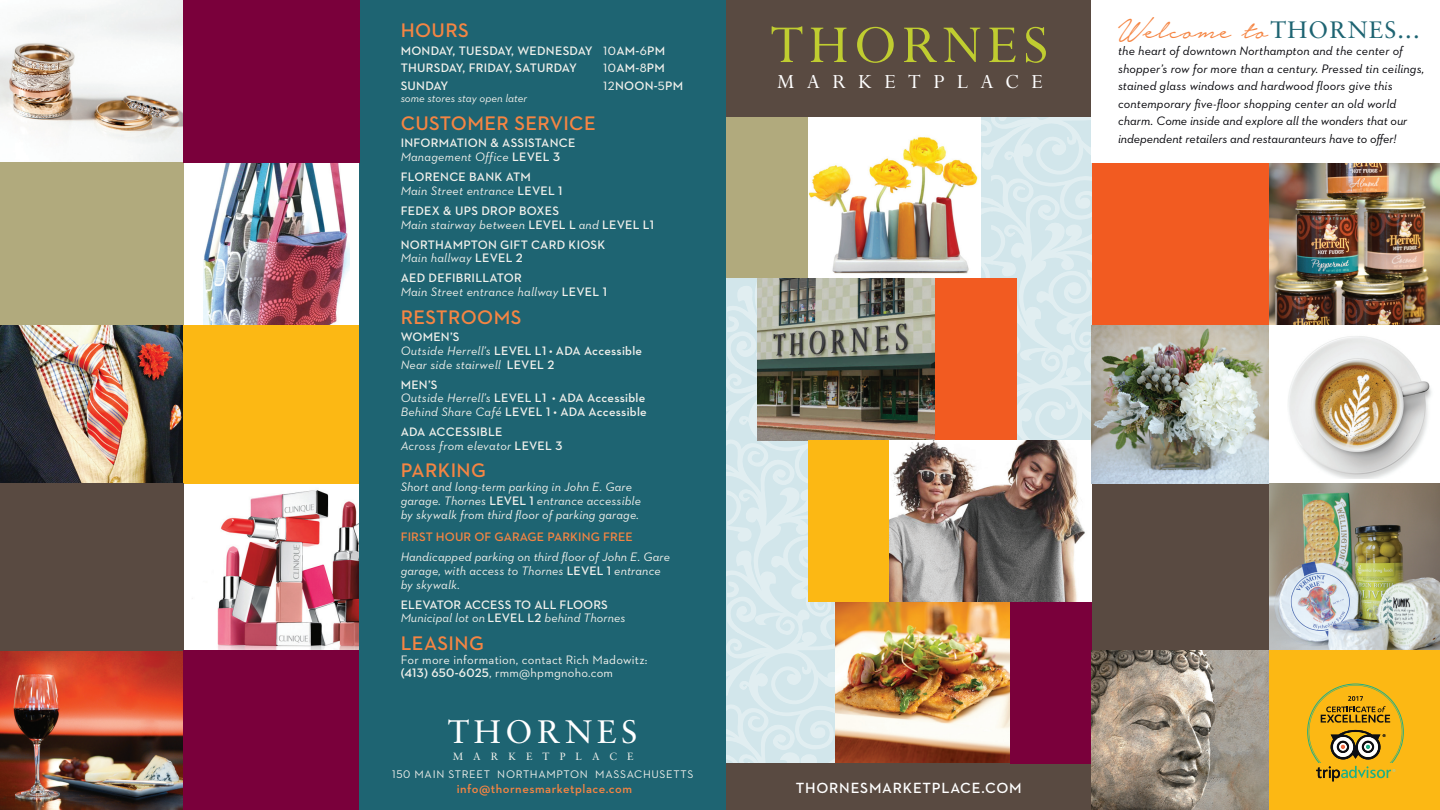
<style>
.page{position:relative;width:1440px;height:810px;background:#fff}
.page>*{position:absolute;margin:0;border:0;box-sizing:border-box;transform-origin:0 0}
.t1{font:60px "Perpetua";letter-spacing:.08em;color:#c0cd30}
.t2{font:32.5px "Sabon";letter-spacing:.14em;color:#fff}
.t3{font:23.75px "Sabon";letter-spacing:.05em;color:#1e6472}
.t4{font:22.5px "Perpetua";letter-spacing:.55em;color:#fff}
.t5{font:600 20px "Neutraface 2 Text";letter-spacing:.02em;color:#f58543}
.t6{font:600 15px "Neutraface 2 Text";letter-spacing:.05em;color:#fff}
.t7{font:italic 12.5px "Neutraface 2 Text";letter-spacing:.01em;color:#f2f1ec}
.t8{font:600 12.5px "Neutraface 2 Text";letter-spacing:.02em;color:#f2f1ec}
.t9{font:italic 12.5px/17.5px "Neutraface 2 Text";letter-spacing:.01em;color:#000006}
.t10{font:12.5px "Neutraface 2 Text";letter-spacing:.02em;color:#f2f1ec}
.t11{font:600 12.5px "Neutraface 2 Text";letter-spacing:.02em;color:#f58543}
.t12{font:600 12.5px "Neutraface 2 Text";letter-spacing:.04em;color:#f58543}
.t13{font:11.25px "Neutraface 2 Text";letter-spacing:.06em;color:#f2f1ec}
.t14{font:italic 11.25px "Neutraface 2 Text";color:#f2f1ec}
.t15{font:10.5px "Sabon";letter-spacing:.955em;color:#f2f1ec}
.s1{font-family:"Neutraface 2 Display";font-weight:500;font-size:16.25px}
.s2{font-weight:600;font-style:normal}
.s3{font-weight:400;font-style:italic}
.s4{font-weight:600}
.s5{font-family:"Notera Personal Use Only";font-size:37.5px;color:#f58543}
</style>
<div class="page">
<img style="left:0;top:325px;width:183px;height:158px">
<img style="left:204px;top:162px;width:145px;height:163px">
<img style="left:183px;top:483px;width:177px;height:168px">
<img style="left:0;top:651px;width:183px;height:159px">
<img style="left:0;top:0;width:183px;height:162px">
<div style="left:0;top:162px;width:183px;height:163px;background:#b1aa7d"></div>
<div style="left:183px;top:325px;width:177px;height:158px;background:#fcb814"></div>
<div style="left:0;top:483px;width:183px;height:168px;background:#594a41"></div>
<div style="left:183px;top:651px;width:178px;height:159px;background:#7a003b"></div>
<div style="left:360px;top:0;width:366px;height:810px;background:#1e6472"></div>
<div style="left:183px;top:0;width:177px;height:162px;background:#7a003b"></div>
<img style="left:726px;top:0;width:714px;height:810px">
<p class="t5" style="left:401px;top:18px;width:70px">HOURS</p>
<p class="t8" style="left:401px;top:43px;width:266px">MONDAY, TUESDAY, WEDNESDAY <span class="s1">10</span>AM-<span class="s1">6</span>PM</p>
<p class="t8" style="left:401px;top:60px;width:178px">THURSDAY, FRIDAY, SATURDAY</p>
<p class="t8" style="left:603px;top:60px;width:63px"><span class="s1">10</span>AM-<span class="s1">8</span>PM</p>
<p class="t8" style="left:401px;top:78px;width:49px">SUNDAY</p>
<p class="t8" style="left:603px;top:78px;width:82px"><span class="s1">12</span>NOON-<span class="s1">5</span>PM</p>
<p class="t14" style="left:401px;top:92px;width:128px">some stores stay open later</p>
<p class="t5" style="left:401px;top:111px;width:197px">CUSTOMER SERVICE</p>
<p class="t8" style="left:401px;top:135px;width:176px">INFORMATION &amp; ASSISTANCE</p>
<p class="t7" style="left:401px;top:149px;width:161px">Management Office <span class="s2">LEVEL 3</span></p>
<p class="t8" style="left:401px;top:169px;width:132px">FLORENCE BANK ATM</p>
<p class="t7" style="left:401px;top:183px;width:163px">Main Street entrance <span class="s2">LEVEL 1</span></p>
<p class="t8" style="left:401px;top:203px;width:160px">FEDEX &amp; UPS DROP BOXES</p>
<p class="t7" style="left:401px;top:217px;width:255px">Main stairway between <span class="s2">LEVEL L</span> and <span class="s2">LEVEL L1</span></p>
<p class="t8" style="left:401px;top:237px;width:206px">NORTHAMPTON GIFT CARD KIOSK</p>
<p class="t7" style="left:401px;top:250px;width:124px">Main hallway <span class="s2">LEVEL 2</span></p>
<p class="t8" style="left:401px;top:270px;width:123px">AED DEFIBRILLATOR</p>
<p class="t7" style="left:401px;top:284px;width:208px">Main Street entrance hallway <span class="s2">LEVEL 1</span></p>
<p class="t5" style="left:401px;top:304px;width:122px">RESTROOMS</p>
<p class="t8" style="left:401px;top:329px;width:60px">WOMEN’S</p>
<p class="t8" style="left:401px;top:343px;width:243px"><span class="s3">Outside Herrell’s</span> LEVEL L1 • ADA Accessible</p>
<p class="t7" style="left:401px;top:357px;width:155px">Near side stairwell <span class="s2">LEVEL 2</span></p>
<p class="t8" style="left:401px;top:377px;width:38px">MEN’S</p>
<p class="t8" style="left:401px;top:390px;width:246px"><span class="s3">Outside Herrell’s</span> LEVEL L1 • ADA Accessible</p>
<p class="t8" style="left:401px;top:404px;width:248px"><span class="s3">Behind Share Café</span> LEVEL 1 • ADA Accessible</p>
<p class="t8" style="left:401px;top:424px;width:103px">ADA ACCESSIBLE</p>
<p class="t7" style="left:401px;top:438px;width:163px">Across from elevator <span class="s2">LEVEL 3</span></p>
<p class="t5" style="left:401px;top:458px;width:87px">PARKING</p>
<p class="t7" style="left:401px;top:479px;width:233px">Short and long-term parking in John E. Gare</p>
<p class="t7" style="left:401px;top:493px;width:242px">garage. Thornes <span class="s2">LEVEL 1</span> entrance accessible</p>
<p class="t7" style="left:401px;top:507px;width:240px">by skywalk from third floor of parking garage.</p>
<p class="t11" style="left:401px;top:529px;width:234px">FIRST HOUR OF GARAGE PARKING FREE</p>
<p class="t7" style="left:401px;top:549px;width:271px">Handicapped parking on third floor of John E. Gare</p>
<p class="t7" style="left:401px;top:563px;width:262px">garage, with access to Thornes <span class="s2">LEVEL 1</span> entrance</p>
<p class="t7" style="left:401px;top:577px;width:61px">by skywalk.</p>
<p class="t8" style="left:401px;top:597px;width:209px">ELEVATOR ACCESS TO ALL FLOORS</p>
<p class="t7" style="left:401px;top:610px;width:226px">Municipal lot on <span class="s2">LEVEL L2</span> behind Thornes</p>
<p class="t5" style="left:401px;top:631px;width:85px">LEASING</p>
<p class="t10" style="left:401px;top:652px;width:248px">For more information, contact Rich Madowitz:</p>
<p class="t10" style="left:401px;top:665px;width:214px"><span class="s4">(413) 650-6025</span>, rmm@hpmgnoho.com</p>
<p class="t2" style="left:448px;top:712px;width:191px">THORNES</p>
<p class="t15" style="left:453px;top:750px;width:182px">MARKETPLACE</p>
<p class="t13" style="left:392px;top:767px;width:303px">150 MAIN STREET NORTHAMPTON MASSACHUSETTS</p>
<p class="t12" style="left:457px;top:781px;width:177px">info@thornesmarketplace.com</p>
<p class="t1" style="left:770px;top:14px;width:279px">THORNES</p>
<p class="t4" style="left:777px;top:70px;width:267px">MARKETPLACE</p>
<p class="t3" style="left:1118px;top:15px;width:303px"><span class="s5">Welcome to</span>THORNES...</p>
<p class="t9" style="left:1118px;top:42px;width:308px">the heart of downtown Northampton and the center of shopper’s row for more than a century. Pressed tin ceilings, stained glass windows and hardwood floors give this</p>
<p class="t9" style="left:1118px;top:95px;width:291px">contemporary five-floor shopping center an old world charm. Come inside and explore all the wonders that our independent retailers and restauranteurs have to offer!</p>
<p class="t6" style="left:796px;top:779px;width:227px">THORNESMARKETPLACE.COM</p>
</div>
